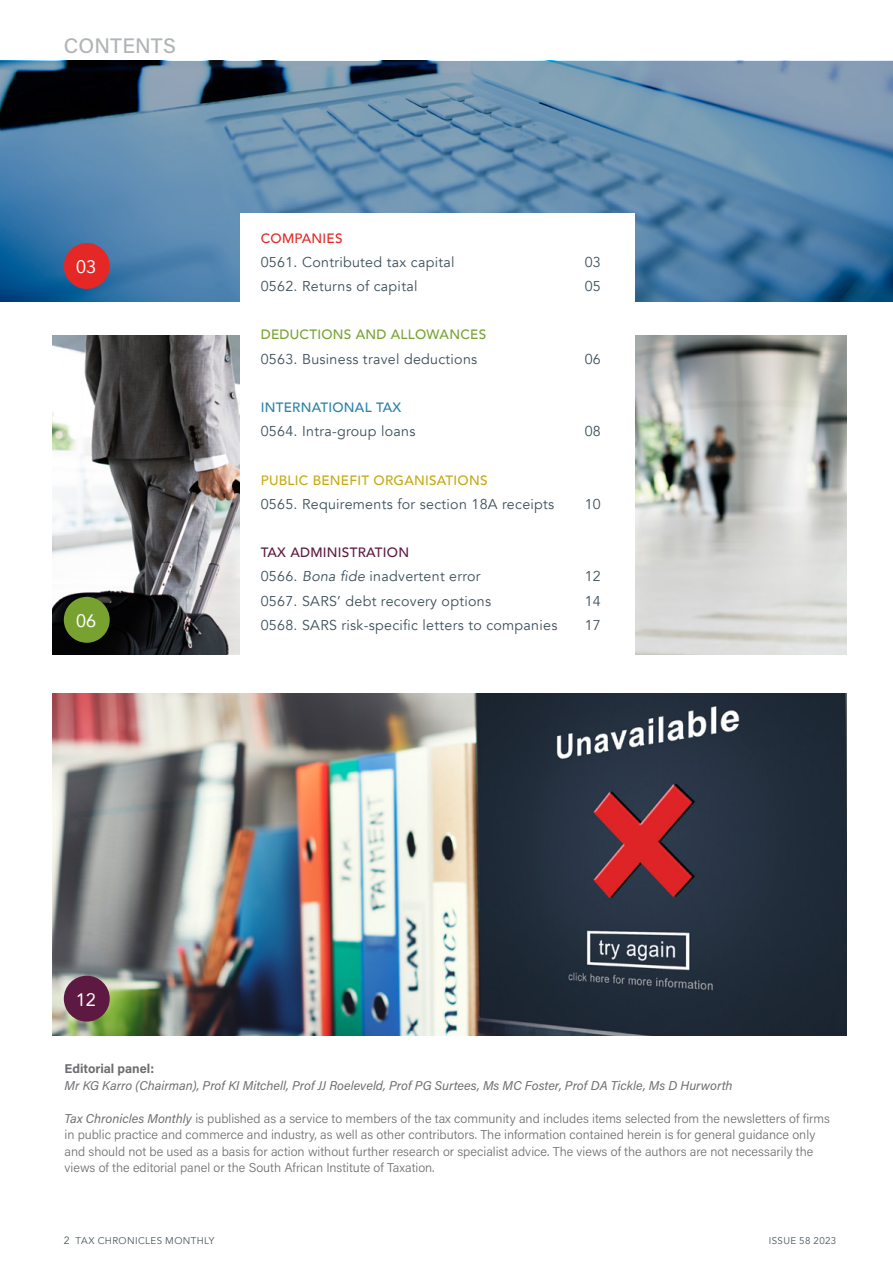
<style>
.page{position:relative;width:893px;height:1263px;background:#fff}
.page>*{position:absolute;margin:0;border:0;box-sizing:border-box;transform-origin:0 0}
.t1{font:500 21px "Acumin Pro";letter-spacing:.01em;color:#b1b4b6}
.t2{font:18px "Avenir";color:#fff}
.t3{font:14.25px "Avenir";letter-spacing:.02em;color:#3d505a}
.t4{font:500 13.5px "Avenir";letter-spacing:.02em;color:#c5a90f}
.t5{font:500 13.5px "Avenir";letter-spacing:.02em;color:#78a22f}
.t6{font:500 13.5px "Avenir";letter-spacing:.02em;color:#5c1941}
.t7{font:500 13.5px "Avenir";letter-spacing:.02em;color:#2981a7}
.t8{font:500 13.5px "Avenir";letter-spacing:.02em;color:#e52726}
.t9{font:300 12.75px/16.5px "Acumin Pro";color:#6d6e71}
.t10{font:italic 12.75px "Acumin Pro";color:#6d6e71}
.t11{font:700 12.75px "Acumin Pro";color:#6d6e71}
.t12{font:9.75px "Avenir";letter-spacing:.04em;color:#4a565c}
.s1{font-style:italic}
.s2{font-weight:400;font-style:italic}
.s3{font-family:"Avenir LT Std";font-size:10.5px}
</style>
<div class="page">
<svg style="left:0;top:61px;width:893px;height:241px;background:#5982a3"></svg>
<img style="left:52px;top:693px;width:795px;height:342px">
<img style="left:52px;top:335px;width:188px;height:320px">
<img style="left:635px;top:335px;width:212px;height:320px">
<div style="left:240px;top:213px;width:394px;height:456px;background:#fff"></div>
<div style="left:64px;top:597px;width:46px;height:46px;background:#78a22f;border-radius:50%"></div>
<div style="left:64px;top:243px;width:46px;height:46px;background:#e52726;border-radius:50%"></div>
<div style="left:64px;top:976px;width:46px;height:46px;background:#5d1941;border-radius:50%"></div>
<h1 class="t1" style="left:64px;top:31px;width:114px">CONTENTS</h1>
<h2 class="t2" style="left:76px;top:253px;width:22px">03</h2>
<p class="t8" style="left:261px;top:226px;width:83px">COMPANIES</p>
<p class="t3" style="left:261px;top:253px;width:195px">0561. Contributed tax capital</p>
<p class="t3" style="left:585px;top:253px;width:18px">03</p>
<p class="t3" style="left:261px;top:278px;width:158px">0562. Returns of capital</p>
<p class="t3" style="left:585px;top:278px;width:18px">05</p>
<p class="t5" style="left:261px;top:323px;width:227px">DEDUCTIONS AND ALLOWANCES</p>
<p class="t3" style="left:261px;top:350px;width:218px">0563. Business travel deductions</p>
<p class="t3" style="left:585px;top:350px;width:18px">06</p>
<p class="t7" style="left:261px;top:396px;width:142px">INTERNATIONAL TAX</p>
<p class="t3" style="left:261px;top:423px;width:156px">0564. Intra-group loans</p>
<p class="t3" style="left:585px;top:423px;width:18px">08</p>
<p class="t4" style="left:261px;top:468px;width:228px">PUBLIC BENEFIT ORGANISATIONS</p>
<p class="t3" style="left:261px;top:495px;width:295px">0565. Requirements for section 18A receipts</p>
<p class="t3" style="left:585px;top:495px;width:18px">10</p>
<p class="t6" style="left:261px;top:541px;width:150px">TAX ADMINISTRATION</p>
<p class="t3" style="left:261px;top:568px;width:221px">0566. <span class="s1">Bona fide</span> inadvertent error</p>
<p class="t3" style="left:585px;top:568px;width:18px">12</p>
<p class="t3" style="left:261px;top:592px;width:232px">0567. SARS’ debt recovery options</p>
<p class="t3" style="left:585px;top:592px;width:18px">14</p>
<h2 class="t2" style="left:76px;top:607px;width:22px">06</h2>
<p class="t3" style="left:261px;top:616px;width:298px">0568. SARS risk-specific letters to companies</p>
<p class="t3" style="left:585px;top:616px;width:18px">17</p>
<h2 class="t2" style="left:76px;top:985px;width:22px">12</h2>
<p class="t11" style="left:65px;top:1059px;width:91px">Editorial panel:</p>
<p class="t10" style="left:65px;top:1076px;width:670px">Mr KG Karro (Chairman), Prof KI Mitchell, Prof JJ Roeleveld, Prof PG Surtees, Ms MC Foster, Prof DA Tickle, Ms D Hurworth</p>
<p class="t9" style="left:65px;top:1109px;width:767px"><span class="s2">Tax Chronicles Monthly</span> is published as a service to members of the tax community and includes items selected from the newsletters of firms in public practice and commerce and industry, as well as other contributors. The information contained herein is for general guidance only and should not be used as a basis for action without further research or specialist advice. The views of the authors are not necessarily the views of the editorial panel or the South African Institute of Taxation.</p>
<p class="t12" style="left:64px;top:1234px;width:152px"><span class="s3">2</span> TAX CHRONICLES MONTHLY</p>
<p class="t12" style="left:769px;top:1234px;width:69px">ISSUE 58 2023</p>
</div>
